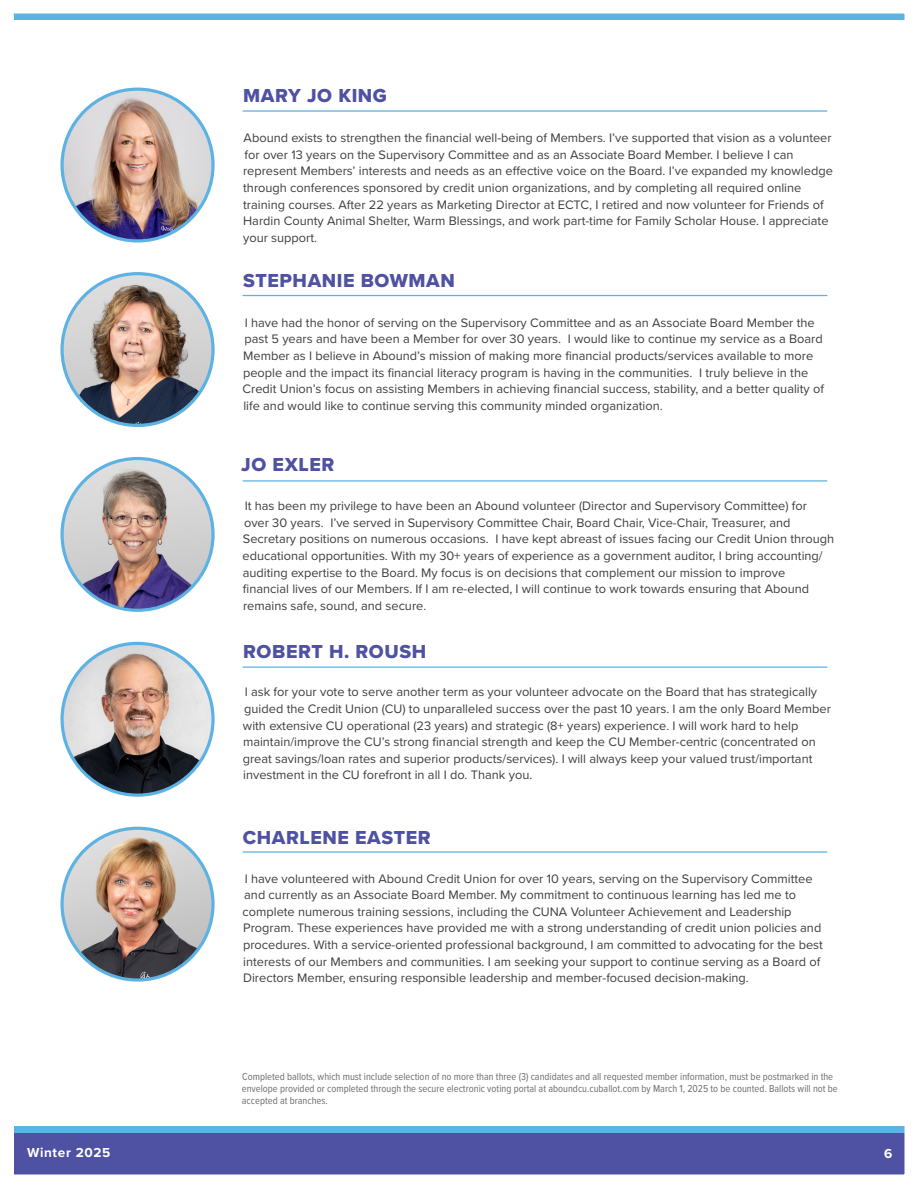
<style>
.page{position:relative;width:918px;height:1188px;background:#fff}
.page>*{position:absolute;margin:0;border:0;box-sizing:border-box;transform-origin:0 0}
.t1{font:19.5px "Proxima Nova Extrabld";letter-spacing:.03em;color:#4f51a2}
.t2{font:700 13.5px "Proxima Nova";letter-spacing:.05em;color:#fff}
.t3{font:12.75px/16.6px "Proxima Nova";color:#3e3e3f}
.t4{font:10.5px/12px "Proxima Nova Cond";color:#6e6f74}
</style>
<div class="page">
<div style="left:2px;top:1126px;width:916px;height:7px;background:#5db2e4"></div>
<div style="left:2px;top:1133px;width:916px;height:45px;background:#4f51a2"></div>
<div style="left:0;top:14px;width:913px;height:6px;background:#5db2e4"></div>
<img style="left:62px;top:274px;width:151px;height:151px;border-radius:76px">
<div style="left:60px;top:272px;width:155px;height:155px;border:3px solid #5db2e4;border-radius:50%"></div>
<hr style="left:243px;top:295px;width:584px;height:1px;background:#5db2e4">
<img style="left:62px;top:459px;width:151px;height:151px;border-radius:76px">
<div style="left:60px;top:457px;width:155px;height:155px;border:3px solid #5db2e4;border-radius:50%"></div>
<hr style="left:243px;top:480px;width:584px;height:2px;background:#5db2e4">
<img style="left:62px;top:643px;width:151px;height:152px;border-radius:76px">
<div style="left:60px;top:642px;width:155px;height:155px;border:3px solid #5db2e4;border-radius:50%"></div>
<hr style="left:243px;top:666px;width:584px;height:2px;background:#5db2e4">
<img style="left:62px;top:828px;width:151px;height:152px;border-radius:76px">
<div style="left:60px;top:827px;width:155px;height:155px;border:3px solid #5db2e4;border-radius:50%"></div>
<hr style="left:243px;top:851px;width:584px;height:2px;background:#5db2e4">
<img style="left:62px;top:89px;width:151px;height:152px;border-radius:76px">
<div style="left:60px;top:88px;width:155px;height:155px;border:3px solid #5db2e4;border-radius:50%"></div>
<hr style="left:243px;top:110px;width:584px;height:2px;background:#5db2e4">
<p class="t1" style="left:243px;top:81px;width:145px">MARY JO KING</p>
<p class="t3" style="left:243px;top:129px;width:591px">Abound exists to strengthen the financial well-being of Members. I’ve supported that vision as a volunteer for over 13 years on the Supervisory Committee and as an Associate Board Member. I believe I can represent Members’ interests and needs as an effective voice on the Board. I’ve expanded my knowledge through conferences sponsored by credit union organizations, and by completing all required online training courses. After 22 years as Marketing Director at ECTC, I retired and now volunteer for Friends of Hardin County Animal Shelter, Warm Blessings, and work part-time for Family Scholar House. I appreciate your support.</p>
<p class="t1" style="left:243px;top:266px;width:213px">STEPHANIE BOWMAN</p>
<p class="t3" style="left:242px;top:314px;width:583px">I have had the honor of serving on the Supervisory Committee and as an Associate Board Member the past 5 years and have been a Member for over 30 years. I would like to continue my service as a Board Member as I believe in Abound’s mission of making more financial products/services available to more people and the impact its financial literacy program is having in the communities. I truly believe in the Credit Union’s focus on assisting Members in achieving financial success, stability, and a better quality of life and would like to continue serving this community minded organization.</p>
<p class="t1" style="left:241px;top:450px;width:94px">JO EXLER</p>
<p class="t3" style="left:243px;top:497px;width:593px">It has been my privilege to have been an Abound volunteer (Director and Supervisory Committee) for<br>over 30 years. I’ve served in Supervisory Committee Chair, Board Chair, Vice-Chair, Treasurer, and Secretary positions on numerous occasions. I have kept abreast of issues facing our Credit Union through educational opportunities. With my 30+ years of experience as a government auditor, I bring accounting/ auditing expertise to the Board. My focus is on decisions that complement our mission to improve financial lives of our Members. If I am re-elected, I will continue to work towards ensuring that Abound remains safe, sound, and secure.</p>
<p class="t1" style="left:243px;top:637px;width:185px">ROBERT H. ROUSH</p>
<p class="t3" style="left:243px;top:683px;width:590px">I ask for your vote to serve another term as your volunteer advocate on the Board that has strategically guided the Credit Union (CU) to unparalleled success over the past 10 years. I am the only Board Member with extensive CU operational (23 years) and strategic (8+ years) experience. I will work hard to help maintain/improve the CU’s strong financial strength and keep the CU Member-centric (concentrated on great savings/loan rates and superior products/services). I will always keep your valued trust/important investment in the CU forefront in all I do. Thank you.</p>
<p class="t1" style="left:243px;top:823px;width:189px">CHARLENE EASTER</p>
<p class="t3" style="left:243px;top:870px;width:582px">I have volunteered with Abound Credit Union for over 10 years, serving on the Supervisory Committee and currently as an Associate Board Member. My commitment to continuous learning has led me to complete numerous training sessions, including the CUNA Volunteer Achievement and Leadership Program. These experiences have provided me with a strong understanding of credit union policies and procedures. With a service-oriented professional background, I am committed to advocating for the best interests of our Members and communities. I am seeking your support to continue serving as a Board of Directors Member, ensuring responsible leadership and member-focused decision-making.</p>
<p class="t4" style="left:242px;top:1070px;width:598px">Completed ballots, which must include selection of no more than three (3) candidates and all requested member information, must be postmarked in the envelope provided or completed through the secure electronic voting portal at aboundcu.cuballot.com by March 1, 2025 to be counted. Ballots will not be accepted at branches.</p>
<p class="t2" style="left:27px;top:1143px;width:85px">Winter 2025</p>
<p class="t2" style="left:884px;top:1144px;width:10px">6</p>
</div>
